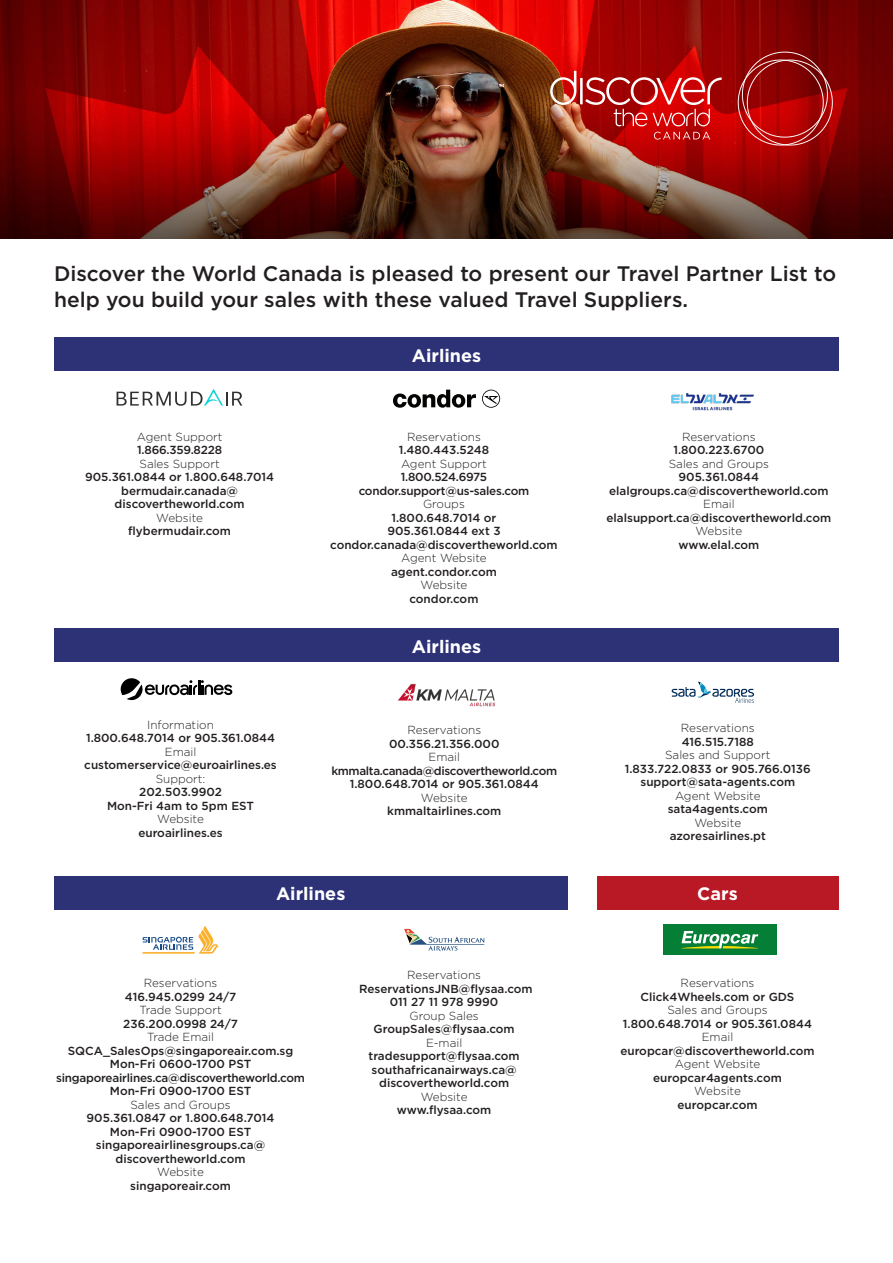
<style>
.page{position:relative;width:893px;height:1263px;background:#fff}
.page>*{position:absolute;margin:0;border:0;box-sizing:border-box;transform-origin:0 0}
.t1{font:500 21px/25.2px "Gotham";color:#231f20}
.t2{font:700 18px "Gotham";color:#fff}
.t3{font:500 11.7px/13.5px "Gotham";color:#231f20;text-align:center}
.t4{font:500 11.7px/13.5px "Gotham";letter-spacing:-.02em;color:#231f20;text-align:center}
.t5{font:500 11.7px/13.5px "Gotham";letter-spacing:-.03em;color:#231f20;text-align:center}
.t6{font:300 11.7px/13.5px "Gotham";color:#231f20;text-align:center}
.s1{font-weight:300}
.s2{font-weight:500}
</style>
<div class="page">
<img style="left:0;top:0;width:893px;height:238px">
<svg style="left:733px;top:52px;width:100px;height:94px;background:#a51415"></svg>
<hr style="left:580px;top:78px;width:3px;height:26px;background:#fff">
<svg style="left:550px;top:71px;width:26px;height:34px"></svg>
<svg style="left:585px;top:77px;width:137px;height:49px;background:#c63232"></svg>
<svg style="left:654px;top:132px;width:56px;height:8px"></svg>
<div style="left:54px;top:338px;width:785px;height:33px;background:#2d3176"></div>
<div style="left:54px;top:628px;width:785px;height:34px;background:#2d3176"></div>
<img style="left:397px;top:683px;width:99px;height:24px">
<img style="left:671px;top:393px;width:83px;height:18px">
<svg style="left:393px;top:390px;width:83px;height:18px"></svg>
<svg style="left:482px;top:390px;width:18px;height:18px"></svg>
<svg style="left:117px;top:389px;width:125px;height:17px"></svg>
<svg style="left:672px;top:681px;width:82px;height:22px"></svg>
<svg style="left:143px;top:926px;width:76px;height:28px"></svg>
<svg style="left:404px;top:928px;width:80px;height:23px"></svg>
<div style="left:54px;top:876px;width:513px;height:34px;background:#2d3176"></div>
<div style="left:597px;top:876px;width:241px;height:34px;background:#b91925"></div>
<svg style="left:120px;top:678px;width:112px;height:22px"></svg>
<div style="left:663px;top:924px;width:114px;height:31px;background:#057e36"></div>
<svg style="left:681px;top:931px;width:77px;height:17px"></svg>
<p class="t1" style="left:54px;top:261px;width:784px">Discover the World Canada is pleased to present our Travel Partner List to help you build your sales with these valued Travel Suppliers.</p>
<p class="t2" style="left:412px;top:343px;width:71px">Airlines</p>
<p class="t4" style="left:137px;top:430px;width:87px;text-align:left"><span class="s1">Agent Support<br></span>1.866.359.8228</p>
<p class="t3" style="left:85px;top:457px;width:191px"><span class="s1">Sales Support<br></span>905.361.0844 or 1.800.648.7014 bermudair.canada@ discovertheworld.com<br><span class="s1">Website<br></span>flybermudair.com</p>
<p class="t3" style="left:86px;top:717px;width:191px"><span class="s1">Information<br></span>1.800.648.7014 or 905.361.0844</p>
<p class="t3" style="left:84px;top:744px;width:194px"><span class="s1">Email </span>customerservice@euroairlines.es<br><span class="s1">Support:<br></span>202.503.9902<br>Mon-Fri 4am to 5pm EST<br><span class="s1">Website<br></span>euroairlines.es</p>
<p class="t3" style="left:399px;top:430px;width:92px"><span class="s1">Reservations<br></span>1.480.443.5248</p>
<p class="t4" style="left:359px;top:457px;width:172px"><span class="s1">Agent Support<br></span>1.800.524.6975 condor.support@us-sales.com</p>
<p class="t3" style="left:387px;top:497px;width:115px"><span class="s1">Groups<br></span>1.800.648.7014 or<br>905.361.0844 ext 3</p>
<p class="t3" style="left:330px;top:538px;width:229px">condor.canada@discovertheworld.com<br><span class="s1">Agent Website<br></span>agent.condor.com</p>
<p class="t3" style="left:409px;top:578px;width:70px"><span class="s1">Website </span>condor.com</p>
<p class="t2" style="left:412px;top:634px;width:71px">Airlines</p>
<p class="t3" style="left:389px;top:723px;width:112px"><span class="s1">Reservations<br></span>00.356.21.356.000</p>
<p class="t6" style="left:429px;top:750px;width:33px">Email</p>
<p class="t5" style="left:331px;top:764px;width:227px">kmmalta.canada@discovertheworld.com<br>1.800.648.7014 or 905.361.0844</p>
<p class="t3" style="left:387px;top:791px;width:116px"><span class="s1">Website </span>kmmaltairlines.com</p>
<p class="t2" style="left:276px;top:882px;width:71px">Airlines</p>
<p class="t3" style="left:123px;top:976px;width:116px"><span class="s1">Reservations<br></span>416.945.0299 24/7<br><span class="s1">Trade Support<br></span>236.200.0998 24/7</p>
<p class="t3" style="left:68px;top:1030px;width:227px"><span class="s1">Trade Email<br></span>SQCA_SalesOps@singaporeair.com.sg<br>Mon-Fri 0600-1700 PST</p>
<p class="t4" style="left:56px;top:1070px;width:250px">singaporeairlines.ca@discovertheworld.com<br>Mon-Fri 0900-1700 EST</p>
<p class="t3" style="left:87px;top:1097px;width:189px"><span class="s1">Sales and Groups<br></span>905.361.0847 or 1.800.648.7014<br>Mon-Fri 0900-1700 EST singaporeairlinesgroups.ca@ discovertheworld.com</p>
<p class="t3" style="left:130px;top:1165px;width:102px"><span class="s1">Website </span>singaporeair.com</p>
<p class="t3" style="left:359px;top:968px;width:175px"><span class="s1">Reservations<br></span>ReservationsJNB@flysaa.com<br>011 27 11 978 9990<br><span class="s1">Group Sales<br></span>GroupSales@flysaa.com</p>
<p class="t3" style="left:369px;top:1036px;width:153px"><span class="s1">E-mail </span>tradesupport@flysaa.com southafricanairways.ca@ discovertheworld.com</p>
<p class="t3" style="left:397px;top:1090px;width:96px"><span class="s1">Website </span>www.flysaa.com</p>
<p class="t3" style="left:673px;top:430px;width:93px"><span class="s1">Reservations<br></span>1.800.223.6700</p>
<p class="t6" style="left:669px;top:457px;width:102px">Sales and Groups<br><span class="s2">905.361.0844</span></p>
<p class="t3" style="left:606px;top:484px;width:226px">elalgroups.ca@discovertheworld.com<br><span class="s1">Email </span>elalsupport.ca@discovertheworld.com<br><span class="s1">Website<br></span>www.elal.com</p>
<p class="t6" style="left:681px;top:721px;width:75px;text-align:left">Reservations<br><span class="s2">416.515.7188</span></p>
<p class="t3" style="left:625px;top:748px;width:188px"><span class="s1">Sales and Support<br></span>1.833.722.0833 or 905.766.0136</p>
<p class="t3" style="left:640px;top:775px;width:156px">support@sata-agents.com</p>
<p class="t3" style="left:668px;top:789px;width:102px"><span class="s1">Agent Website </span>sata4agents.com</p>
<p class="t3" style="left:670px;top:816px;width:98px"><span class="s1">Website </span>azoresairlines.pt</p>
<p class="t2" style="left:697px;top:882px;width:42px">Cars</p>
<p class="t3" style="left:641px;top:976px;width:155px"><span class="s1">Reservations<br></span>Click4Wheels.com or GDS</p>
<p class="t3" style="left:623px;top:1003px;width:191px"><span class="s1">Sales and Groups<br></span>1.800.648.7014 or 905.361.0844</p>
<p class="t3" style="left:620px;top:1030px;width:196px"><span class="s1">Email </span>europcar@discovertheworld.com<br><span class="s1">Agent Website </span>europcar4agents.com</p>
<p class="t3" style="left:677px;top:1084px;width:82px"><span class="s1">Website </span>europcar.com</p>
</div>
